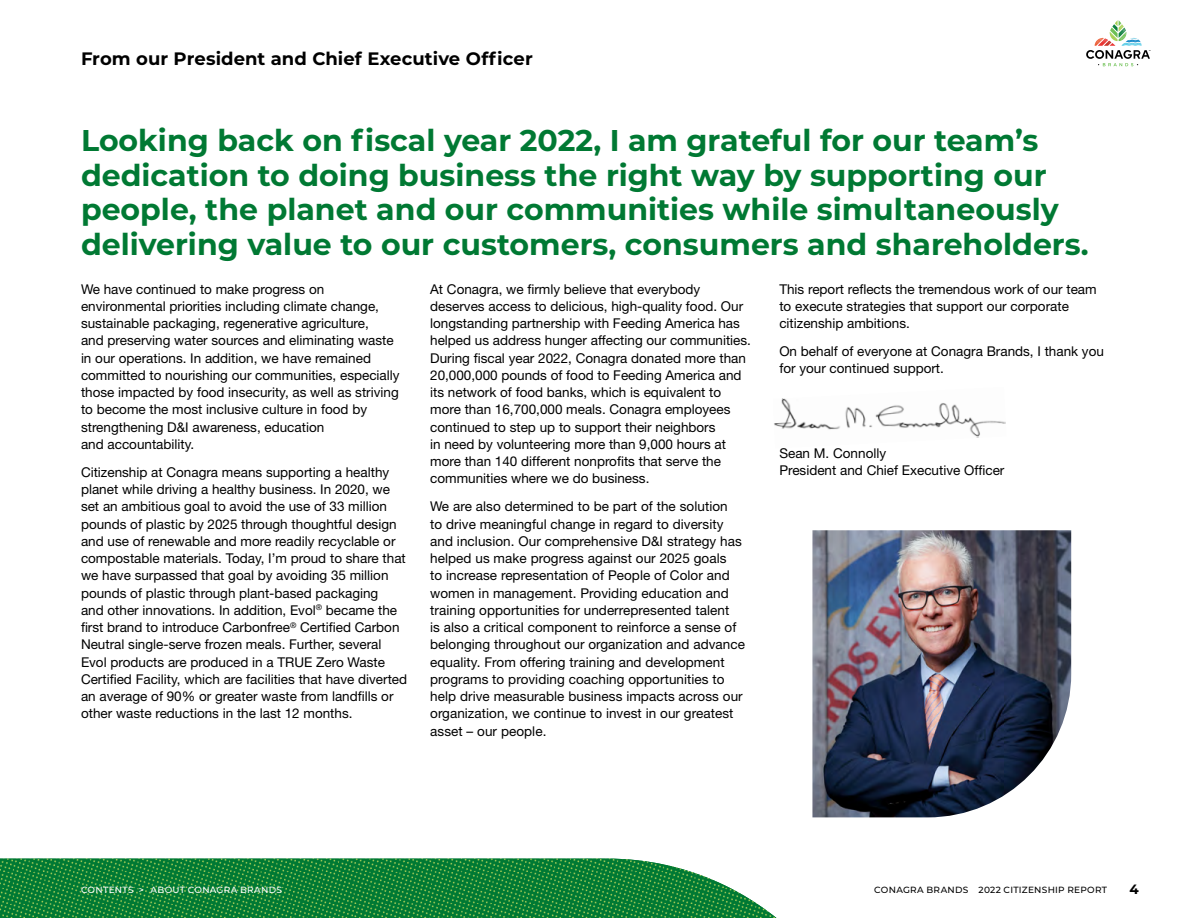
<style>
.page{position:relative;width:1188px;height:918px;background:#fff}
.page>*{position:absolute;margin:0;border:0;box-sizing:border-box;transform-origin:0 0}
.Big_Quotes{font:700 30px/34.5px "Montserrat";color:#007933}
.H3_Mini{font:700 18px "Montserrat";letter-spacing:.005em;color:#000}
.Body_Copy{font:13.5px/17.2px "Helvetica Neue LT Pro";color:#000}
.t1{font:700 13.5px "Montserrat";color:#000}
.t2{font:500 9px "Montserrat";letter-spacing:.03em;color:#000}
.t3{font:500 9px "Montserrat";letter-spacing:.03em;color:#fff}
</style>
<div class="page">
<img style="left:0;top:859px;width:776px;height:59px">
<img style="left:812px;top:530px;width:259px;height:287px">
<img style="left:774px;top:398px;width:232px;height:40px">
<svg style="left:1086px;top:20px;width:65px;height:46px"></svg>
<p class="H3_Mini" style="left:81px;top:46px;width:453px">From our President and Chief Executive Officer</p>
<p class="Big_Quotes" style="left:81px;top:122px;width:1009px">Looking back on fiscal year 2022, I am grateful for our team’s dedication to doing business the right way by supporting our people, the planet and our communities while simultaneously delivering value to our customers, consumers and shareholders.</p>
<p class="Body_Copy" style="left:81px;top:280px;width:320px">We have continued to make progress on environmental priorities including climate change, sustainable packaging, regenerative agriculture,<br>and preserving water sources and eliminating waste in our operations. In addition, we have remained committed to nourishing our communities, especially those impacted by food insecurity, as well as striving to become the most inclusive culture in food by strengthening D&amp;I awareness, education<br>and accountability.</p>
<p class="Body_Copy" style="left:81px;top:463px;width:328px">Citizenship at Conagra means supporting a healthy planet while driving a healthy business. In 2020, we set an ambitious goal to avoid the use of 33 million pounds of plastic by 2025 through thoughtful design and use of renewable and more readily recyclable or compostable materials. Today, I’m proud to share that we have surpassed that goal by avoiding 35 million pounds of plastic through plant-based packaging<br>and other innovations. In addition, Evol<sup>®</sup> became the first brand to introduce Carbonfree<sup>®</sup> Certified Carbon Neutral single-serve frozen meals. Further, several Evol products are produced in a TRUE Zero Waste Certified Facility, which are facilities that have diverted an average of 90% or greater waste from landfills or other waste reductions in the last 12 months.</p>
<p class="Body_Copy" style="left:430px;top:280px;width:322px">At Conagra, we firmly believe that everybody deserves access to delicious, high-quality food. Our longstanding partnership with Feeding America has helped us address hunger affecting our communities.<br>During fiscal year 2022, Conagra donated more than 20,000,000 pounds of food to Feeding America and its network of food banks, which is equivalent to more than 16,700,000 meals. Conagra employees continued to step up to support their neighbors<br>in need by volunteering more than 9,000 hours at more than 140 different nonprofits that serve the communities where we do business.</p>
<p class="Body_Copy" style="left:430px;top:498px;width:316px">We are also determined to be part of the solution<br>to drive meaningful change in regard to diversity and inclusion. Our comprehensive D&amp;I strategy has helped us make progress against our 2025 goals<br>to increase representation of People of Color and women in management. Providing education and training opportunities for underrepresented talent<br>is also a critical component to reinforce a sense of belonging throughout our organization and advance equality. From offering training and development programs to providing coaching opportunities to help drive measurable business impacts across our organization, we continue to invest in our greatest asset – our people.</p>
<p class="Body_Copy" style="left:779px;top:280px;width:319px">This report reflects the tremendous work of our team to execute strategies that support our corporate citizenship ambitions.</p>
<p class="Body_Copy" style="left:779px;top:342px;width:326px">On behalf of everyone at Conagra Brands, I thank you for your continued support.</p>
<p class="Body_Copy" style="left:779px;top:444px;width:227px">Sean M. Connolly<br>President and Chief Executive Officer</p>
<p class="t3" style="left:81px;top:883px;width:203px">CONTENTS &gt; ABOUT CONAGRA BRANDS</p>
<p class="t2" style="left:874px;top:883px;width:234px">CONAGRA BRANDS 2022 CITIZENSHIP REPORT</p>
<p class="t1" style="left:1129px;top:879px;width:11px">4</p>
</div>
